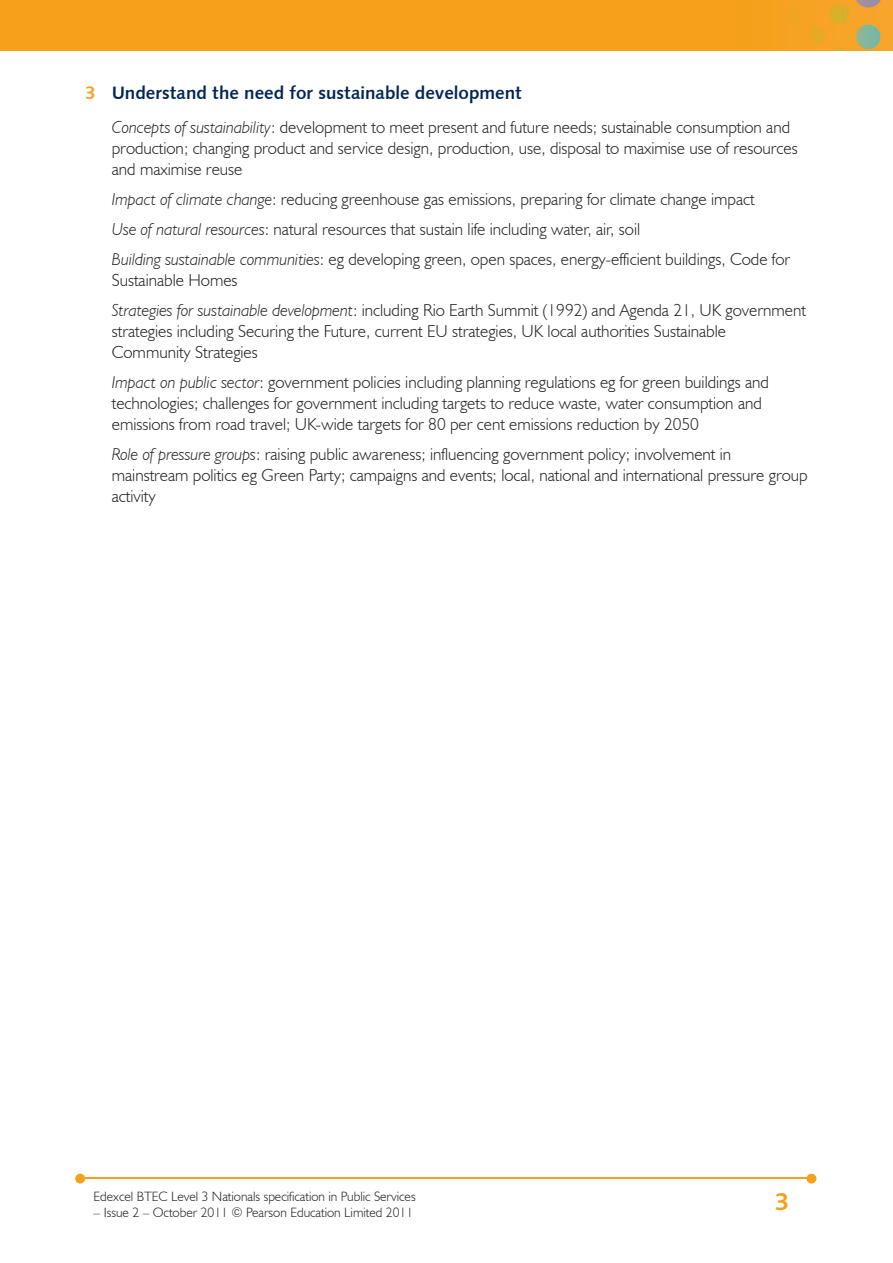
<style>
.page{position:relative;width:893px;height:1263px;background:#fff}
.page>*{position:absolute;margin:0;border:0;box-sizing:border-box;transform-origin:0 0}
.t1{font:700 25.5px "Bliss";color:#f6a01b}
.t2{font:18px "Humanist 531 BT Bold A";color:#002556}
.t3{font:300 17.25px/21px "Humanist 521 BT";color:#231f20}
.t4{font:300 13.5px "Humanist 521 BT";color:#231f20}
.s1{color:#f6a01b}
.s2{font-style:italic}
</style>
<div class="page">
<img style="left:0;top:0;width:893px;height:51px">
<hr style="left:82px;top:1178px;width:728px;height:1px;background:#f6a01b">
<svg style="left:807px;top:1174px;width:9px;height:9px"></svg>
<svg style="left:75px;top:1174px;width:10px;height:9px"></svg>
<p class="t2" style="left:85px;top:81px;width:438px"><span class="s1">3</span> Understand the need for sustainable development</p>
<p class="t3" style="left:112px;top:117px;width:687px"><span class="s2">Concepts of sustainability</span>: development to meet present and future needs; sustainable consumption and production; changing product and service design, production, use, disposal to maximise use of resources and maximise reuse</p>
<p class="t3" style="left:112px;top:184px;width:680px;line-height:30px"><span class="s2">Impact of climate change</span>: reducing greenhouse gas emissions, preparing for climate change impact<br><span class="s2">Use of natural resources</span>: natural resources that sustain life including water, air, soil<br><span class="s2">Building sustainable communities</span>: eg developing green, open spaces, energy-efficient buildings, Code for</p>
<p class="t3" style="left:112px;top:265px;width:696px;line-height:30px">Sustainable Homes<br><span class="s2">Strategies for sustainable development</span>: including Rio Earth Summit (1992) and Agenda 21, UK government</p>
<p class="t3" style="left:112px;top:320px;width:616px">strategies including Securing the Future, current EU strategies, UK local authorities Sustainable<br>Community Strategies</p>
<p class="t3" style="left:112px;top:371px;width:659px"><span class="s2">Impact on public sector</span>: government policies including planning regulations eg for green buildings and technologies; challenges for government including targets to reduce waste, water consumption and emissions from road travel; UK-wide targets for 80 per cent emissions reduction by 2050</p>
<p class="t3" style="left:112px;top:443px;width:697px"><span class="s2">Role of pressure groups</span>: raising public awareness; influencing government policy; involvement in mainstream politics eg Green Party; campaigns and events; local, national and international pressure group activity</p>
<p class="t4" style="left:94px;top:1188px;width:324px">Edexcel BTEC Level 3 Nationals specification in Public Services</p>
<p class="t4" style="left:94px;top:1204px;width:321px">– Issue 2 – October 2011 © Pearson Education Limited 2011</p>
<h1 class="t1" style="left:775px;top:1188px;width:15px">3</h1>
</div>
